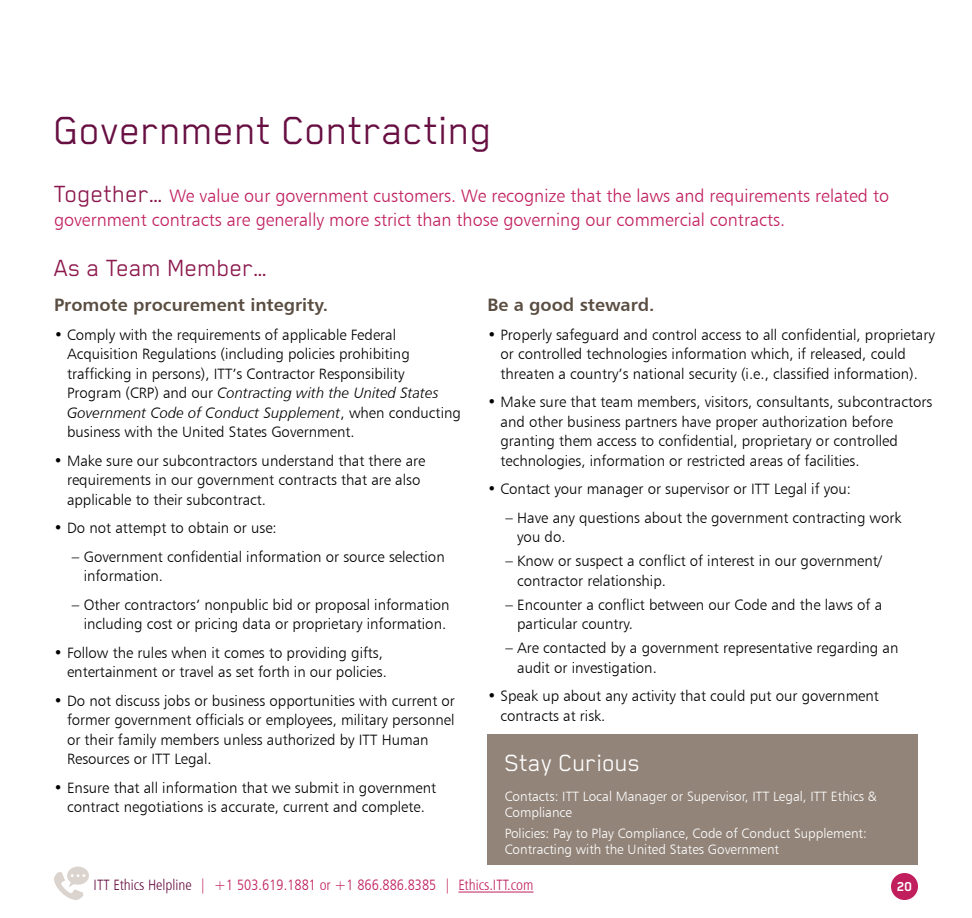
<style>
.page{position:relative;width:972px;height:918px;background:#fff}
.page>*{position:absolute;margin:0;border:0;box-sizing:border-box;transform-origin:0 0}
.t1{font:45px "Blender";color:#670f42}
.t2{font:27px "Blender";color:#8c184d}
.t3{font:27px "Blender";color:#fff}
.t4{font:18px/24px "Humanist 777 BT Light B";color:#c01e5d}
.t5{font:18px "Humanist 777 BT Bold B";color:#5a4d41}
.t6{font:15px/19.5px "Humanist 777 BT Light B";color:#000}
.t7{font:15px/19.5px "Humanist 777 BT Light Italic B";color:#000}
.t8{font:15px "Humanist 777 BT Light Condensed B";color:#c01e5d}
.t9{font:700 15px "Blender";color:#fff}
.t10{font:13.5px/16.2px "Humanist 777 BT Light B";color:#fff}
.s1{font-family:"Blender";font-size:27px;color:#8c184d}
.s2{font-family:"Humanist 777 BT Light B"}
.s3{color:#670f42}
</style>
<div class="page">
<div style="left:488px;top:734px;width:430px;height:131px;background:#928479"></div>
<div style="left:891px;top:873px;width:27px;height:27px;background:#c01e5d;border-radius:50%"></div>
<hr style="left:458px;top:892px;width:76px;height:1px;background:#c01e5d">
<svg style="left:54px;top:867px;width:35px;height:33px"></svg>
<h1 class="t1" style="left:54px;top:106px;width:440px">Government Contracting</h1>
<p class="t4" style="left:54px;top:183px;width:837px"><span class="s1">Together…</span> We value our government customers. We recognize that the laws and requirements related to government contracts are generally more strict than those governing our commercial contracts.</p>
<h2 class="t2" style="left:54px;top:254px;width:216px">As a Team Member…</h2>
<p class="t5" style="left:54px;top:294px;width:276px">Promote procurement integrity.</p>
<p class="t6" style="left:67px;top:325px;width:344px;text-indent:-13px">• Comply with the requirements of applicable Federal<br>Acquisition Regulations (including policies prohibiting trafficking in persons), ITT’s Contractor Responsibility</p>
<p class="t7" style="left:67px;top:383px;width:395px"><span class="s2">Program (CRP) and our</span> Contracting with the United States<br>Government Code of Conduct Supplement<span class="s2">, when conducting</span></p>
<p class="t6" style="left:67px;top:422px;width:289px">business with the United States Government.</p>
<p class="t6" style="left:67px;top:451px;width:360px;text-indent:-13px">• Make sure our subcontractors understand that there are requirements in our government contracts that are also applicable to their subcontract.</p>
<p class="t6" style="left:54px;top:518px;width:224px">• Do not attempt to obtain or use:</p>
<p class="t6" style="left:84px;top:547px;width:363px;text-indent:-12px">– Government confidential information or source selection information.</p>
<p class="t6" style="left:72px;top:595px;width:379px;text-align:center">– Other contractors’ nonpublic bid or proposal information including cost or pricing data or proprietary information.</p>
<p class="t6" style="left:54px;top:643px;width:334px;text-align:right">• Follow the rules when it comes to providing gifts, entertainment or travel as set forth in our policies.</p>
<p class="t6" style="left:67px;top:691px;width:389px;text-indent:-13px">• Do not discuss jobs or business opportunities with current or former government officials or employees, military personnel or their family members unless authorized by ITT Human Resources or ITT Legal.</p>
<p class="t6" style="left:54px;top:778px;width:384px;text-align:center">• Ensure that all information that we submit in government contract negotiations is accurate, current and complete.</p>
<p class="t5" style="left:488px;top:294px;width:169px">Be a good steward.</p>
<p class="t6" style="left:501px;top:325px;width:436px;text-indent:-13px">• Properly safeguard and control access to all confidential, proprietary or controlled technologies information which, if released, could threaten a country’s national security (i.e., classified information).</p>
<p class="t6" style="left:501px;top:392px;width:433px;text-indent:-13px">• Make sure that team members, visitors, consultants, subcontractors and other business partners have proper authorization before granting them access to confidential, proprietary or controlled technologies, information or restricted areas of facilities.</p>
<p class="t6" style="left:488px;top:479px;width:365px">• Contact your manager or supervisor or ITT Legal if you:</p>
<p class="t6" style="left:517px;top:508px;width:386px;text-indent:-12px">– Have any questions about the government contracting work you do.</p>
<p class="t6" style="left:517px;top:551px;width:366px;text-indent:-12px">– Know or suspect a conflict of interest in our government/ contractor relationship.</p>
<p class="t6" style="left:517px;top:595px;width:366px;text-indent:-12px">– Encounter a conflict between our Code and the laws of a particular country.</p>
<p class="t6" style="left:517px;top:638px;width:383px;text-indent:-12px">– Are contacted by a government representative regarding an audit or investigation.</p>
<p class="t6" style="left:501px;top:686px;width:380px;text-indent:-13px">• Speak up about any activity that could put our government contracts at risk.</p>
<h2 class="t3" style="left:505px;top:748px;width:138px">Stay Curious</h2>
<p class="t10" style="left:505px;top:788px;width:374px">Contacts: ITT Local Manager or Supervisor, ITT Legal, ITT Ethics &amp;<br>Compliance</p>
<p class="t10" style="left:505px;top:825px;width:364px">Policies: Pay to Play Compliance, Code of Conduct Supplement:<br>Contracting with the United States Government</p>
<p class="t8" style="left:94px;top:876px;width:441px"><span class="s3">ITT Ethics Helpline</span> | +1 503.619.1881 or +1 866.886.8385 | Ethics.ITT.com</p>
<p class="t9" style="left:897px;top:878px;width:17px">20</p>
</div>
